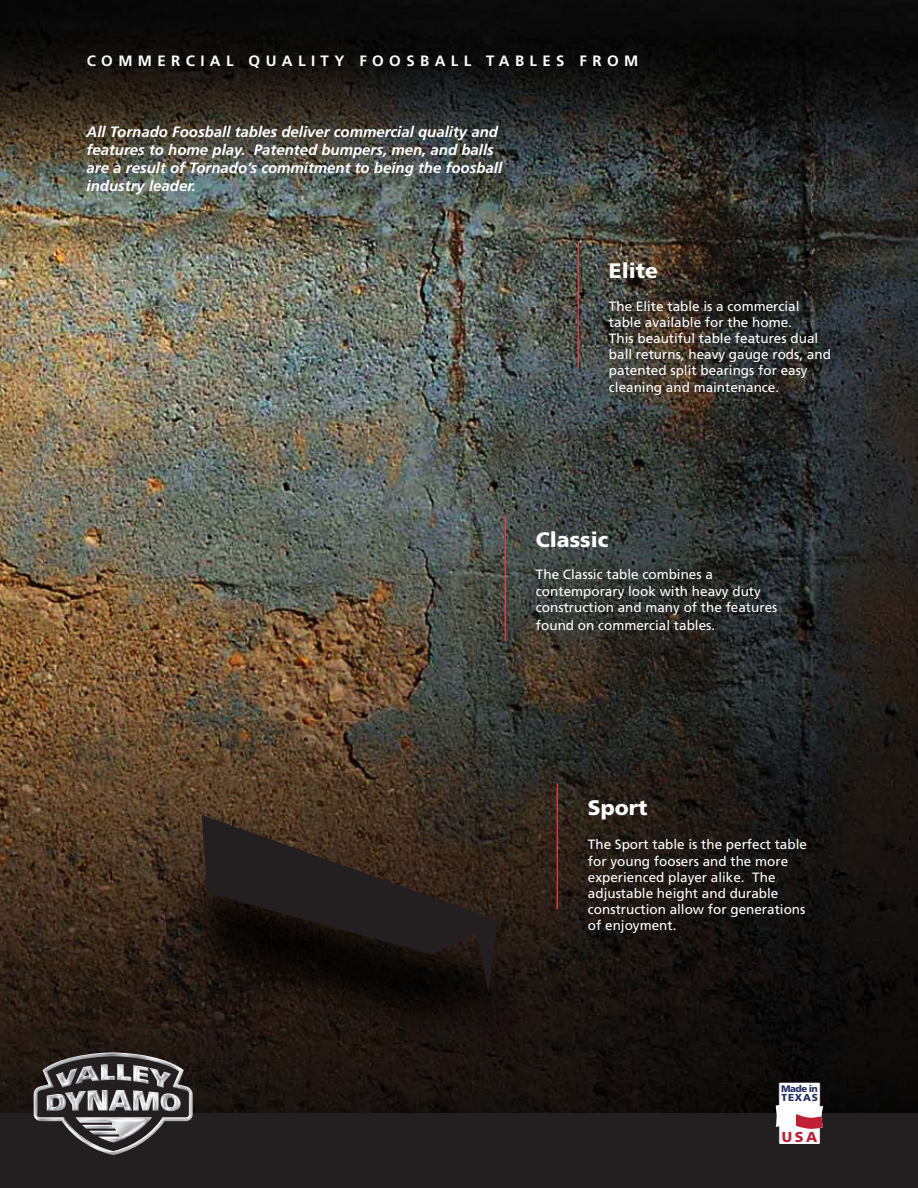
<style>
.page{position:relative;width:918px;height:1188px;background:#fff}
.page>*{position:absolute;margin:0;border:0;box-sizing:border-box;transform-origin:0 0}
.t1{font:900 21px "Frutiger";color:#fff}
.t2{font:italic 700 15px/18px "Frutiger";color:#fff}
.t3{font:700 15px "Frutiger";letter-spacing:.36em;color:#fff}
.t4{font:900 14.4px "Frutiger";color:#bf2033}
.t5{font:13.5px/16.2px "Frutiger";color:#fff}
.t6{font:900 10.05px "Frutiger";letter-spacing:.08em;color:#212f64}
.t7{font:900 9.45px "Frutiger";letter-spacing:-.04em;color:#212f64}
</style>
<div class="page">
<img style="left:0;top:0;width:918px;height:1113px">
<div style="left:0;top:1113px;width:918px;height:75px;background:#231f20"></div>
<img style="left:34px;top:1052px;width:159px;height:103px">
<hr style="left:578px;top:242px;width:1px;height:125px;background:#ef3e42">
<hr style="left:505px;top:515px;width:1px;height:126px;background:#ef3e42">
<hr style="left:557px;top:783px;width:1px;height:126px;background:#ef3e42">
<img style="left:150px;top:825px;width:406px;height:282px">
<img style="left:132px;top:778px;width:394px;height:307px">
<div style="left:779px;top:1082px;width:41px;height:63px;background:#fff"></div>
<div style="left:779px;top:1082px;width:42px;height:63px;border:1px solid #231f20"></div>
<svg style="left:776px;top:1102px;width:49px;height:29px"></svg>
<p class="t3" style="left:87px;top:52px;width:553px">COMMERCIAL QUALITY FOOSBALL TABLES FROM</p>
<p class="t2" style="left:87px;top:122px;width:417px">All Tornado Foosball tables deliver commercial quality and features to home play. Patented bumpers, men, and balls are a result of Tornado’s commitment to being the foosball industry leader.</p>
<p class="t1" style="left:609px;top:258px;width:51px">Elite</p>
<p class="t5" style="left:609px;top:298px;width:224px">The Elite table is a commercial table available for the home.<br>This beautiful table features dual ball returns, heavy gauge rods, and patented split bearings for easy cleaning and maintenance.</p>
<p class="t1" style="left:536px;top:527px;width:74px">Classic</p>
<p class="t5" style="left:536px;top:567px;width:243px">The Classic table combines a contemporary look with heavy duty construction and many of the features</p>
<p class="t5" style="left:536px;top:617px;width:181px">found on commercial tables.</p>
<p class="t1" style="left:588px;top:795px;width:61px">Sport</p>
<p class="t5" style="left:588px;top:837px;width:221px">The Sport table is the perfect table for young foosers and the more experienced player alike. The adjustable height and durable construction allow for generations of enjoyment.</p>
<p class="t7" style="left:781px;top:1083px;width:38px">Made in</p>
<p class="t6" style="left:782px;top:1092px;width:38px">TEXAS</p>
<p class="t4" style="left:782px;top:1128px;width:37px">USA</p>
</div>
